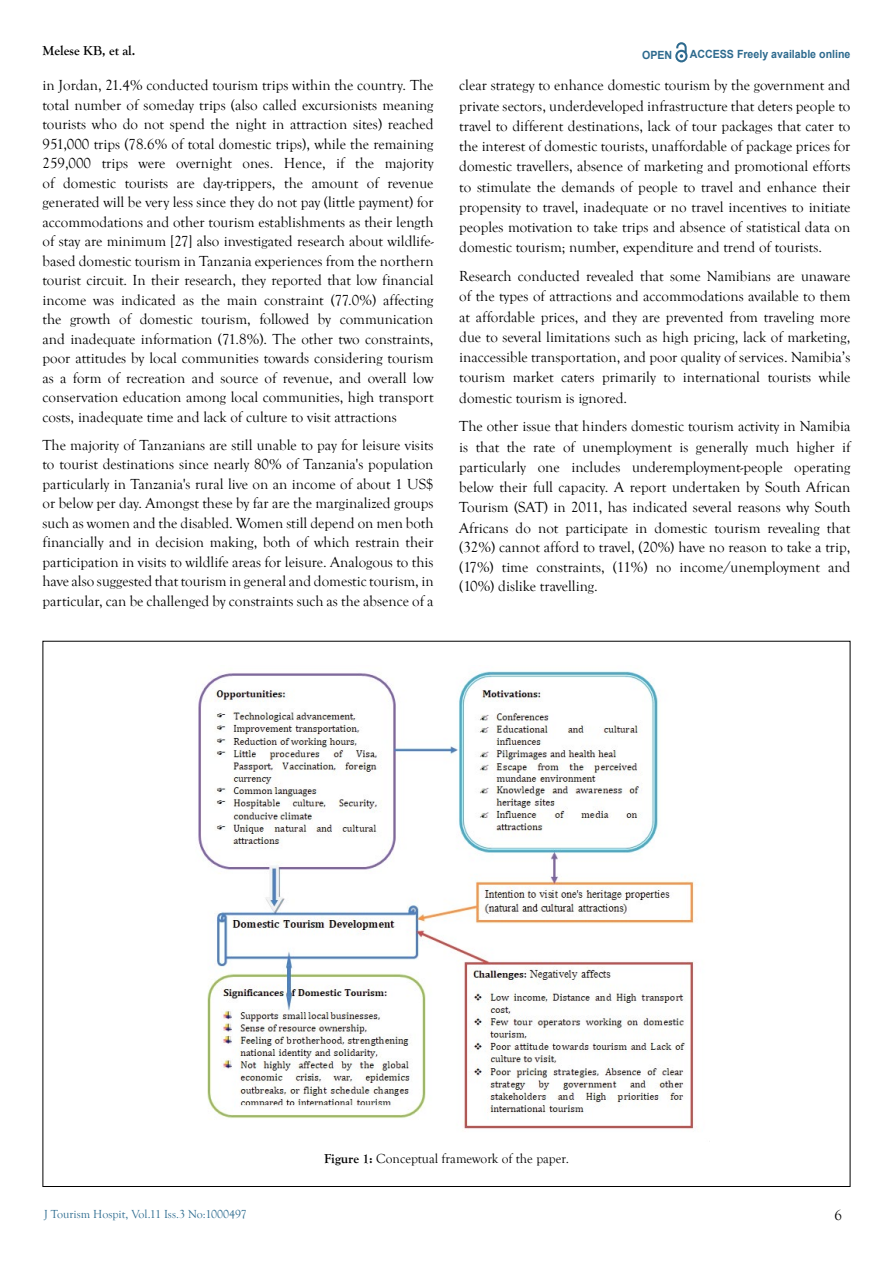
<style>
.page{position:relative;width:893px;height:1263px;background:#fff}
.page>*{position:absolute;margin:0;border:0;box-sizing:border-box;transform-origin:0 0}
.t1{font:15px/19.5px "Goudy Old Style T";color:#000;text-align:justify}
.t2{font:13.5px "Goudy Old Style T";color:#000}
.t3{font:700 13.5px "Goudy Old Style T";color:#000}
.t4{font:12px "Goudy Old Style T";color:#2c6b8f}
.t5{font:700 11.25px "Arial";color:#2d6a8e;scale:.94 1}
.s1{font-weight:700}
</style>
<div class="page">
<svg style="left:675px;top:43px;width:12px;height:19px"></svg>
<img style="left:198px;top:671px;width:497px;height:458px">
<p class="t3" style="left:43px;top:43px;width:94px">Melese KB, et al.</p>
<p class="t5" style="left:642px;top:47px;width:34px">OPEN</p>
<p class="t5" style="left:690px;top:46px;width:172px">ACCESS Freely available online</p>
<p class="t1" style="left:43px;top:76px;width:393px">in Jordan, 21.4% conducted tourism trips within the country. The total number of someday trips (also called excursionists meaning tourists who do not spend the night in attraction sites) reached 951,000 trips (78.6% of total domestic trips), while the remaining 259,000 trips were overnight ones. Hence, if the majority of domestic tourists are day-trippers, the amount of revenue generated will be very less since they do not pay (little payment) for accommodations and other tourism establishments as their length of stay are minimum [27] also investigated research about wildlife&shy;based domestic tourism in Tanzania experiences from the northern tourist circuit. In their research, they reported that low financial income was indicated as the main constraint (77.0%) affecting the growth of domestic tourism, followed by communication and inadequate information (71.8%). The other two constraints, poor attitudes by local communities towards considering tourism as a form of recreation and source of revenue, and overall low conservation education among local communities, high transport costs, inadequate time and lack of culture to visit attractions</p>
<p class="t1" style="left:43px;top:436px;width:393px">The majority of Tanzanians are still unable to pay for leisure visits to tourist destinations since nearly 80% of Tanzania's population particularly in Tanzania's rural live on an income of about 1 US$ or below per day. Amongst these by far are the marginalized groups such as women and the disabled. Women still depend on men both financially and in decision making, both of which restrain their participation in visits to wildlife areas for leisure. Analogous to this have also suggested that tourism in general and domestic tourism, in particular, can be challenged by constraints such as the absence of a</p>
<p class="t1" style="left:459px;top:76px;width:393px;line-height:20.2px">clear strategy to enhance domestic tourism by the government and private sectors, underdeveloped infrastructure that deters people to travel to different destinations, lack of tour packages that cater to the interest of domestic tourists, unaffordable of package prices for domestic travellers, absence of marketing and promotional efforts to stimulate the demands of people to travel and enhance their propensity to travel, inadequate or no travel incentives to initiate peoples motivation to take trips and absence of statistical data on domestic tourism; number, expenditure and trend of tourists.</p>
<p class="t1" style="left:459px;top:266px;width:393px;line-height:20.2px">Research conducted revealed that some Namibians are unaware of the types of attractions and accommodations available to them at affordable prices, and they are prevented from traveling more due to several limitations such as high pricing, lack of marketing, inaccessible transportation, and poor quality of services. Namibia’s tourism market caters primarily to international tourists while domestic tourism is ignored.</p>
<p class="t1" style="left:459px;top:417px;width:393px;line-height:20px">The other issue that hinders domestic tourism activity in Namibia is that the rate of unemployment is generally much higher if particularly one includes underemployment-people operating below their full capacity. A report undertaken by South African Tourism (SAT) in 2011, has indicated several reasons why South Africans do not participate in domestic tourism revealing that (32%) cannot afford to travel, (20%) have no reason to take a trip, (17%) time constraints, (11%) no income/unemployment and (10%) dislike travelling.</p>
<p class="t4" style="left:44px;top:1207px;width:204px">J Tourism Hospit, Vol.11 Iss.3 No:1000497</p>
<p class="t2" style="left:324px;top:1151px;width:246px"><span class="s1">Figure 1:</span> Conceptual framework of the paper.</p>
<p class="t1" style="left:834px;top:1206px;width:9px">6</p>
</div>
